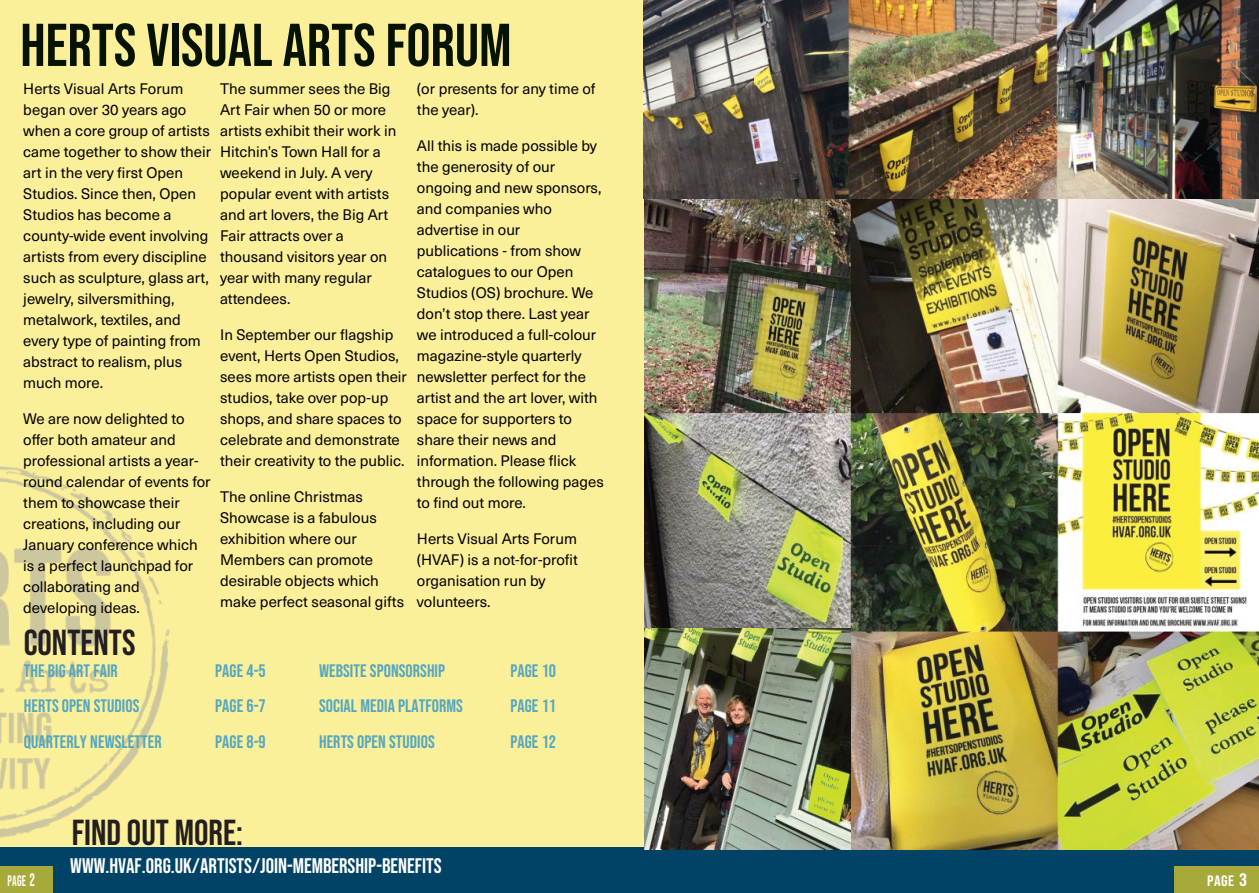
<style>
.page{position:relative;width:1259px;height:893px;background:#fff}
.page>*{position:absolute;margin:0;border:0;box-sizing:border-box;transform-origin:0 0}
.t1{font:60.3px "Bebas Neue";color:#071302}
.t2{font:36px "Bebas Neue";color:#231f20}
.t3{font:21px "Bebas Neue";color:#fff}
.t4{font:18px "Bebas Neue";letter-spacing:.005em;color:#53a7c2}
.t5{font:15px/21px "Neue Haas Unica";color:#000}
.t6{font:15px "Bebas Neue";letter-spacing:.025em;color:#fff;scale:.77 1}
.t7{font:15px "Bebas Neue";letter-spacing:.025em;color:#fff;scale:1.11 1}
.s1{font-size:18px}
</style>
<div class="page">
<div style="left:0;top:0;width:1259px;height:874px;background:#fcef9a"></div>
<div style="left:629px;top:847px;width:630px;height:46px;background:#004366"></div>
<div style="left:1174px;top:867px;width:85px;height:26px;background:#a8a93b"></div>
<div style="left:0;top:847px;width:629px;height:46px;background:#004366"></div>
<div style="left:0;top:867px;width:52px;height:26px;background:#a8a93b"></div>
<img style="left:0;top:466px;width:170px;height:372px">
<img style="left:644px;top:199px;width:615px;height:650px">
<img style="left:644px;top:629px;width:206px;height:220px">
<img style="left:643px;top:0;width:616px;height:199px">
<h1 class="t1" style="left:20px;top:12px;width:493px">HERTS VISUAL ARTS FORUM</h1>
<p class="t5" style="left:23px;top:80px;width:189px">Herts Visual Arts Forum began over 30 years ago when a core group of artists came together to show their art in the very first Open<br>Studios. Since then, Open<br>Studios has become a county-wide event involving artists from every discipline such as sculpture, glass art, jewelry, silversmithing, metalwork, textiles, and every type of painting from abstract to realism, plus much more.</p>
<p class="t5" style="left:23px;top:410px;width:189px">We are now delighted to offer both amateur and professional artists a year&shy;round calendar of events for them to showcase their creations, including our<br>January conference which is a perfect launchpad for collaborating and developing ideas.</p>
<h2 class="t2" style="left:24px;top:622px;width:113px">CONTENTS</h2>
<p class="t5" style="left:220px;top:80px;width:178px">The summer sees the Big<br>Art Fair when 50 or more artists exhibit their work in<br>Hitchin’s Town Hall for a weekend in July. A very popular event with artists and art lovers, the Big Art<br>Fair attracts over a thousand visitors year on year with many regular attendees.</p>
<p class="t5" style="left:220px;top:326px;width:188px">In September our flagship event, Herts Open Studios, sees more artists open their studios, take over pop-up shops, and share spaces to celebrate and demonstrate their creativity to the public.</p>
<p class="t5" style="left:220px;top:488px;width:185px">The online Christmas<br>Showcase is a fabulous exhibition where our<br>Members can promote desirable objects which make perfect seasonal gifts</p>
<p class="t5" style="left:417px;top:80px;width:180px">(or presents for any time of the year).</p>
<p class="t5" style="left:417px;top:137px;width:188px">All this is made possible by the generosity of our ongoing and new sponsors, and companies who advertise in our publications - from show catalogues to our Open<br>Studios (OS) brochure. We don’t stop there. Last year we introduced a full-colour magazine-style quarterly newsletter perfect for the artist and the art lover, with space for supporters to share their news and information. Please flick through the following pages to find out more.</p>
<p class="t5" style="left:417px;top:530px;width:162px">Herts Visual Arts Forum (HVAF) is a not-for-profit organisation run by volunteers.</p>
<p class="t4" style="left:24px;top:660px;width:95px">THE BIG ART FAIR</p>
<p class="t4" style="left:215px;top:660px;width:52px">PAGE 4-5</p>
<p class="t4" style="left:24px;top:696px;width:117px">HERTS OPEN STUDIOS</p>
<p class="t4" style="left:215px;top:696px;width:52px">PAGE 6-7</p>
<p class="t4" style="left:24px;top:732px;width:139px">QUARTERLY NEWSLETTER</p>
<p class="t4" style="left:215px;top:732px;width:52px">PAGE 8-9</p>
<p class="t4" style="left:319px;top:660px;width:128px">WEBSITE SPONSORSHIP</p>
<p class="t4" style="left:510px;top:660px;width:47px">PAGE 10</p>
<p class="t4" style="left:319px;top:696px;width:145px">SOCIAL MEDIA PLATFORMS</p>
<p class="t4" style="left:510px;top:696px;width:47px">PAGE 11</p>
<p class="t4" style="left:319px;top:732px;width:117px">HERTS OPEN STUDIOS</p>
<p class="t4" style="left:510px;top:732px;width:47px">PAGE 12</p>
<h2 class="t2" style="left:72px;top:813px;width:172px">FIND OUT MORE:</h2>
<h3 class="t3" style="left:70px;top:854px;width:373px">WWW.HVAF.ORG.UK/ARTISTS/JOIN-MEMBERSHIP-BENEFITS</h3>
<p class="t6" style="left:7px;top:873px;width:37px">PAGE <span class="s1">2</span></p>
<p class="t7" style="left:1207px;top:873px;width:37px">PAGE <span class="s1">3</span></p>
</div>
